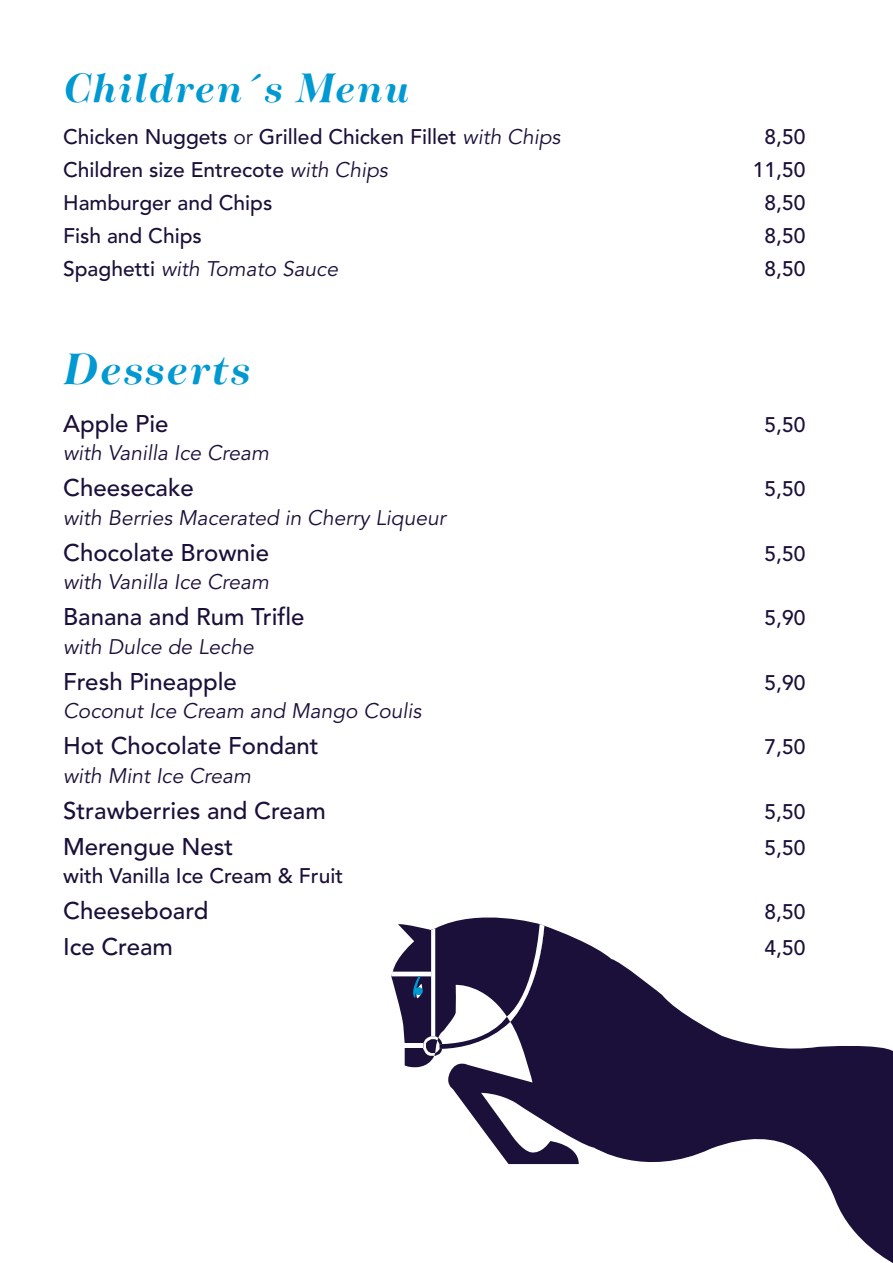
<style>
.page{position:relative;width:893px;height:1263px;background:#fff}
.page>*{position:absolute;margin:0;border:0;box-sizing:border-box;transform-origin:0 0}
.t1{font:italic 700 48px "Tenez";letter-spacing:.045em;color:#0099d1}
.t2{font:italic 700 45px "Tenez";letter-spacing:.045em;color:#0099d1}
.t3{font:500 24px/36px "Avenir";color:#1b1039}
.t4{font:500 21px/33px "Avenir";color:#1b1039}
.t5{font:italic 21px "Avenir LT Std";color:#1b1039}
.s1{font-family:"Avenir LT Std";font-weight:400}
.s2{font-family:"Avenir LT Std";font-weight:400;font-style:italic}
.s3{font-family:"Avenir";font-weight:500;font-style:normal}
</style>
<div class="page">
<svg style="left:448px;top:926px;width:445px;height:337px"></svg>
<svg style="left:391px;top:917px;width:153px;height:151px"></svg>
<h2 class="t2" style="left:63px;top:56px;width:348px">Children´s Menu</h2>
<p class="t4" style="left:63px;top:121px;width:499px">Chicken Nuggets <span class="s1">or</span> Grilled Chicken Fillet <span class="s2">with Chips<br></span>Children size Entrecote <span class="s2">with Chips<br></span>Hamburger and Chips<br>Fish and Chips</p>
<p class="t5" style="left:63px;top:257px;width:276px"><span class="s3">Spaghetti</span> with Tomato Sauce</p>
<h1 class="t1" style="left:63px;top:335px;width:188px">Desserts</h1>
<p class="t3" style="left:63px;top:406px;width:107px">Apple Pie</p>
<p class="t5" style="left:63px;top:441px;width:207px">with Vanilla Ice Cream</p>
<p class="t3" style="left:63px;top:471px;width:132px">Cheesecake</p>
<p class="t5" style="left:63px;top:505px;width:384px">with Berries Macerated in Cherry Liqueur</p>
<p class="t3" style="left:63px;top:535px;width:207px">Chocolate Brownie</p>
<p class="t5" style="left:63px;top:570px;width:207px">with Vanilla Ice Cream</p>
<p class="t3" style="left:63px;top:600px;width:243px">Banana and Rum Trifle</p>
<p class="t5" style="left:63px;top:634px;width:192px">with Dulce de Leche</p>
<p class="t3" style="left:63px;top:664px;width:175px">Fresh Pineapple</p>
<p class="t5" style="left:63px;top:699px;width:360px">Coconut Ice Cream and Mango Coulis</p>
<p class="t3" style="left:63px;top:729px;width:257px">Hot Chocolate Fondant</p>
<p class="t5" style="left:63px;top:763px;width:189px">with Mint Ice Cream</p>
<p class="t3" style="left:63px;top:793px;width:264px">Strawberries and Cream<br>Merengue Nest</p>
<p class="t4" style="left:63px;top:860px;width:282px">with Vanilla Ice Cream &amp; Fruit</p>
<p class="t3" style="left:63px;top:894px;width:147px">Cheeseboard<br>Ice Cream</p>
<p class="t4" style="left:753px;top:121px;width:54px;text-align:center">8,50<br>11,50<br>8,50<br>8,50<br>8,50</p>
<p class="t4" style="left:764px;top:409px;width:42px">5,50</p>
<p class="t4" style="left:764px;top:473px;width:42px">5,50</p>
<p class="t4" style="left:764px;top:538px;width:42px">5,50</p>
<p class="t4" style="left:764px;top:602px;width:42px">5,90</p>
<p class="t4" style="left:764px;top:667px;width:42px">5,90</p>
<p class="t4" style="left:764px;top:731px;width:42px">7,50</p>
<p class="t4" style="left:764px;top:794px;width:42px;line-height:36px">5,50<br>5,50</p>
<p class="t4" style="left:764px;top:895px;width:42px;line-height:36px">8,50<br>4,50</p>
</div>
